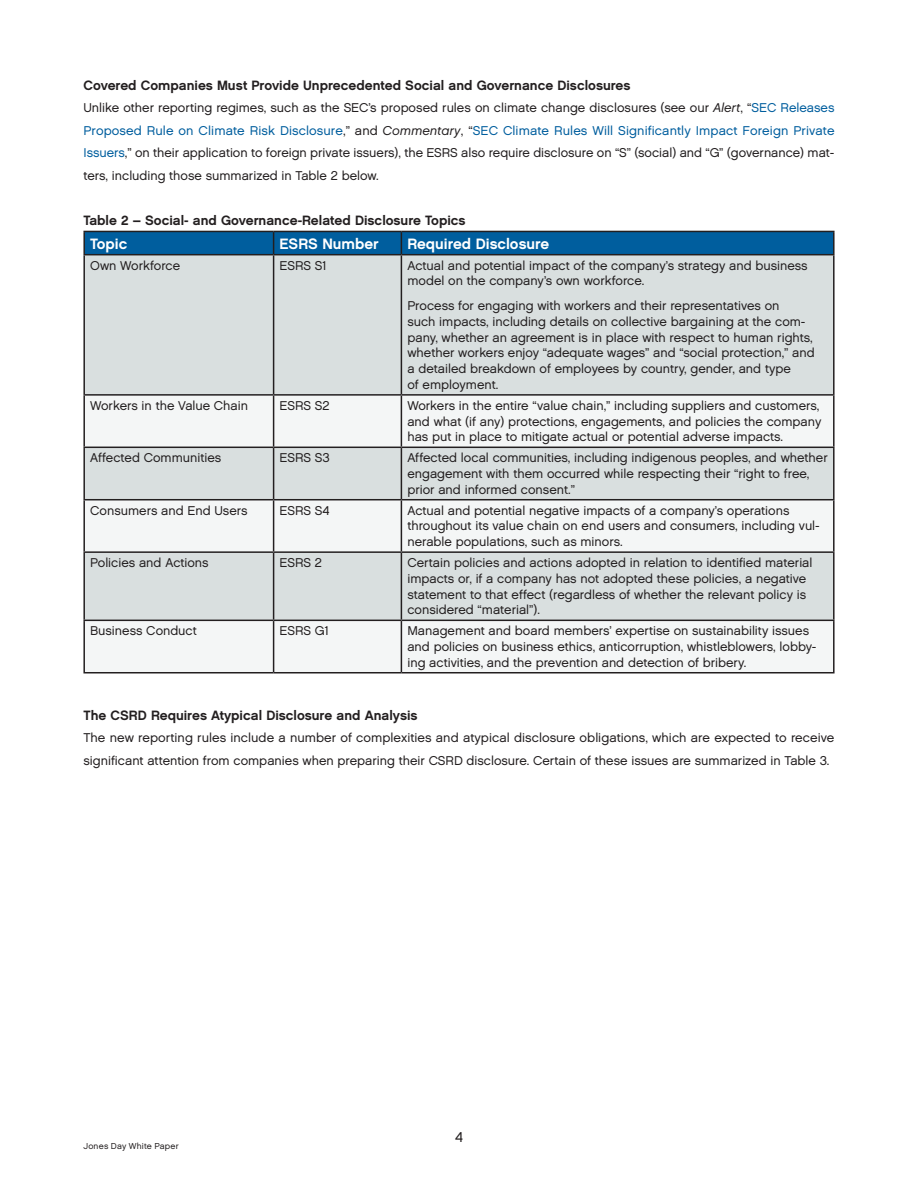
<style>
.page{position:relative;width:918px;height:1188px;background:#fff}
.page>*{position:absolute;margin:0;border:0;box-sizing:border-box;transform-origin:0 0}
.Table_Header_1_-_Reversed_on_2945{font:15px "Chalet New York Nineteen Sixty";color:#fff}
.t1{font:14.25px "Chalet London Nineteen Sixty";color:#231f20}
.Subhead_Level_2__9pt{font:13.5px "Chalet New York Nineteen Sixty";color:#231f20}
.Table_Body_Copy{font:12.75px/15.8px "Chalet London Nineteen Sixty";color:#231f20}
.Body_Copy{font:12.75px/22.5px "Chalet London Nineteen Sixty";color:#231f20;text-align:justify}
.t2{font:8.7px "Chalet London Nineteen Sixty";letter-spacing:.02em;color:#231f20}
.s1{font-family:"Chalet Oblique London"}
.s2{color:#005e9e}
</style>
<div class="page">
<div style="left:85px;top:255px;width:748px;height:139px;background:#d9dfdf"></div>
<svg style="left:85px;top:396px;width:748px;height:276px;fill:#f4f6f6"></svg>
<hr style="left:83px;top:231px;width:191px;height:1px;background:#231f20">
<hr style="left:83px;top:232px;width:2px;height:22px;background:#231f20">
<hr style="left:401px;top:231px;width:434px;height:1px;background:#231f20">
<svg style="left:84px;top:231px;width:749px;height:23px;background:#025a96"></svg>
<hr style="left:833px;top:232px;width:2px;height:22px;background:#231f20">
<hr style="left:83px;top:254px;width:191px;height:1px;background:#231f20">
<hr style="left:83px;top:255px;width:2px;height:139px;background:#231f20">
<hr style="left:274px;top:254px;width:127px;height:1px;background:#231f20">
<hr style="left:273px;top:255px;width:1px;height:139px;background:#231f20">
<hr style="left:401px;top:254px;width:434px;height:1px;background:#231f20">
<hr style="left:401px;top:255px;width:1px;height:139px;background:#231f20">
<hr style="left:833px;top:255px;width:2px;height:139px;background:#231f20">
<hr style="left:83px;top:394px;width:191px;height:2px;background:#231f20">
<hr style="left:83px;top:396px;width:2px;height:51px;background:#231f20">
<hr style="left:274px;top:394px;width:127px;height:2px;background:#231f20">
<hr style="left:273px;top:396px;width:1px;height:51px;background:#231f20">
<hr style="left:401px;top:394px;width:434px;height:2px;background:#231f20">
<hr style="left:401px;top:396px;width:1px;height:51px;background:#231f20">
<hr style="left:833px;top:396px;width:2px;height:51px;background:#231f20">
<hr style="left:83px;top:447px;width:191px;height:1px;background:#231f20">
<hr style="left:83px;top:448px;width:2px;height:51px;background:#231f20">
<hr style="left:274px;top:447px;width:127px;height:1px;background:#231f20">
<hr style="left:273px;top:448px;width:1px;height:51px;background:#231f20">
<hr style="left:401px;top:447px;width:434px;height:1px;background:#231f20">
<hr style="left:401px;top:448px;width:1px;height:51px;background:#231f20">
<hr style="left:833px;top:448px;width:2px;height:51px;background:#231f20">
<hr style="left:83px;top:499px;width:191px;height:1px;background:#231f20">
<hr style="left:83px;top:500px;width:2px;height:51px;background:#231f20">
<hr style="left:274px;top:499px;width:127px;height:1px;background:#231f20">
<hr style="left:273px;top:500px;width:1px;height:51px;background:#231f20">
<hr style="left:401px;top:499px;width:434px;height:1px;background:#231f20">
<hr style="left:401px;top:500px;width:1px;height:51px;background:#231f20">
<hr style="left:833px;top:500px;width:2px;height:51px;background:#231f20">
<hr style="left:83px;top:551px;width:191px;height:2px;background:#231f20">
<hr style="left:83px;top:553px;width:2px;height:67px;background:#231f20">
<hr style="left:274px;top:551px;width:127px;height:2px;background:#231f20">
<hr style="left:273px;top:553px;width:1px;height:67px;background:#231f20">
<hr style="left:401px;top:551px;width:434px;height:2px;background:#231f20">
<hr style="left:401px;top:553px;width:1px;height:67px;background:#231f20">
<hr style="left:833px;top:553px;width:2px;height:67px;background:#231f20">
<hr style="left:83px;top:620px;width:191px;height:1px;background:#231f20">
<hr style="left:83px;top:621px;width:2px;height:51px;background:#231f20">
<hr style="left:274px;top:620px;width:127px;height:1px;background:#231f20">
<hr style="left:273px;top:621px;width:1px;height:51px;background:#231f20">
<hr style="left:401px;top:620px;width:434px;height:1px;background:#231f20">
<hr style="left:401px;top:621px;width:1px;height:51px;background:#231f20">
<hr style="left:833px;top:621px;width:2px;height:51px;background:#231f20">
<hr style="left:83px;top:672px;width:191px;height:1px;background:#231f20">
<hr style="left:274px;top:672px;width:127px;height:1px;background:#231f20">
<hr style="left:401px;top:672px;width:434px;height:1px;background:#231f20">
<p class="Subhead_Level_2__9pt" style="left:83px;top:77px;width:549px">Covered Companies Must Provide Unprecedented Social and Governance Disclosures</p>
<p class="Body_Copy" style="left:83px;top:96px;width:753px">Unlike other reporting regimes, such as the SEC’s proposed rules on climate change disclosures (see our <span class="s1">Alert</span>, “<span class="s2">SEC Releases Proposed Rule on Climate Risk Disclosure</span>,” and <span class="s1">Commentary</span>, “<span class="s2">SEC Climate Rules Will Significantly Impact Foreign Private Issuers</span>,” on their application to foreign private issuers), the ESRS also require disclosure on “S” (social) and “G” (governance) mat&shy;ters, including those summarized in Table 2 below.</p>
<p class="Subhead_Level_2__9pt" style="left:83px;top:212px;width:384px">Table 2 – Social- and Governance-Related Disclosure Topics</p>
<p class="Table_Header_1_-_Reversed_on_2945" style="left:90px;top:234px;width:39px">Topic</p>
<p class="Table_Header_1_-_Reversed_on_2945" style="left:280px;top:234px;width:101px">ESRS Number</p>
<p class="Table_Header_1_-_Reversed_on_2945" style="left:407px;top:234px;width:143px">Required Disclosure</p>
<p class="Table_Body_Copy" style="left:90px;top:257px;width:92px">Own Workforce</p>
<p class="Table_Body_Copy" style="left:280px;top:257px;width:49px">ESRS S1</p>
<p class="Table_Body_Copy" style="left:407px;top:257px;width:402px">Actual and potential impact of the company’s strategy and business model on the company’s own workforce.</p>
<p class="Table_Body_Copy" style="left:407px;top:298px;width:409px">Process for engaging with workers and their representatives on<br>such impacts, including details on collective bargaining at the com&shy;pany, whether an agreement is in place with respect to human rights, whether workers enjoy “adequate wages” and “social protection,” and a detailed breakdown of employees by country, gender, and type<br>of employment.</p>
<p class="Table_Body_Copy" style="left:90px;top:397px;width:159px">Workers in the Value Chain</p>
<p class="Table_Body_Copy" style="left:280px;top:397px;width:52px">ESRS S2</p>
<p class="Table_Body_Copy" style="left:407px;top:397px;width:416px">Workers in the entire “value chain,” including suppliers and customers, and what (if any) protections, engagements, and policies the company has put in place to mitigate actual or potential adverse impacts.</p>
<p class="Table_Body_Copy" style="left:90px;top:450px;width:133px">Affected Communities</p>
<p class="Table_Body_Copy" style="left:280px;top:450px;width:52px">ESRS S3</p>
<p class="Table_Body_Copy" style="left:407px;top:450px;width:422px">Affected local communities, including indigenous peoples, and whether engagement with them occurred while respecting their “right to free, prior and informed consent.”</p>
<p class="Table_Body_Copy" style="left:90px;top:502px;width:159px">Consumers and End Users</p>
<p class="Table_Body_Copy" style="left:280px;top:502px;width:51px">ESRS S4</p>
<p class="Table_Body_Copy" style="left:407px;top:502px;width:414px">Actual and potential negative impacts of a company’s operations throughout its value chain on end users and consumers, including vul&shy;nerable populations, such as minors.</p>
<p class="Table_Body_Copy" style="left:90px;top:555px;width:120px">Policies and Actions</p>
<p class="Table_Body_Copy" style="left:280px;top:555px;width:44px">ESRS 2</p>
<p class="Table_Body_Copy" style="left:407px;top:555px;width:407px">Certain policies and actions adopted in relation to identified material impacts or, if a company has not adopted these policies, a negative statement to that effect (regardless of whether the relevant policy is considered “material”).</p>
<p class="Table_Body_Copy" style="left:90px;top:623px;width:108px">Business Conduct</p>
<p class="Table_Body_Copy" style="left:280px;top:623px;width:51px">ESRS G1</p>
<p class="Table_Body_Copy" style="left:407px;top:623px;width:411px">Management and board members’ expertise on sustainability issues and policies on business ethics, anticorruption, whistleblowers, lobby&shy;ing activities, and the prevention and detection of bribery.</p>
<p class="Subhead_Level_2__9pt" style="left:83px;top:707px;width:336px">The CSRD Requires Atypical Disclosure and Analysis</p>
<p class="Body_Copy" style="left:83px;top:726px;width:753px">The new reporting rules include a number of complexities and atypical disclosure obligations, which are expected to receive significant attention from companies when preparing their CSRD disclosure. Certain of these issues are summarized in Table 3.</p>
<p class="t2" style="left:83px;top:1140px;width:97px">Jones Day White Paper</p>
<p class="t1" style="left:455px;top:1129px;width:9px">4</p>
</div>
